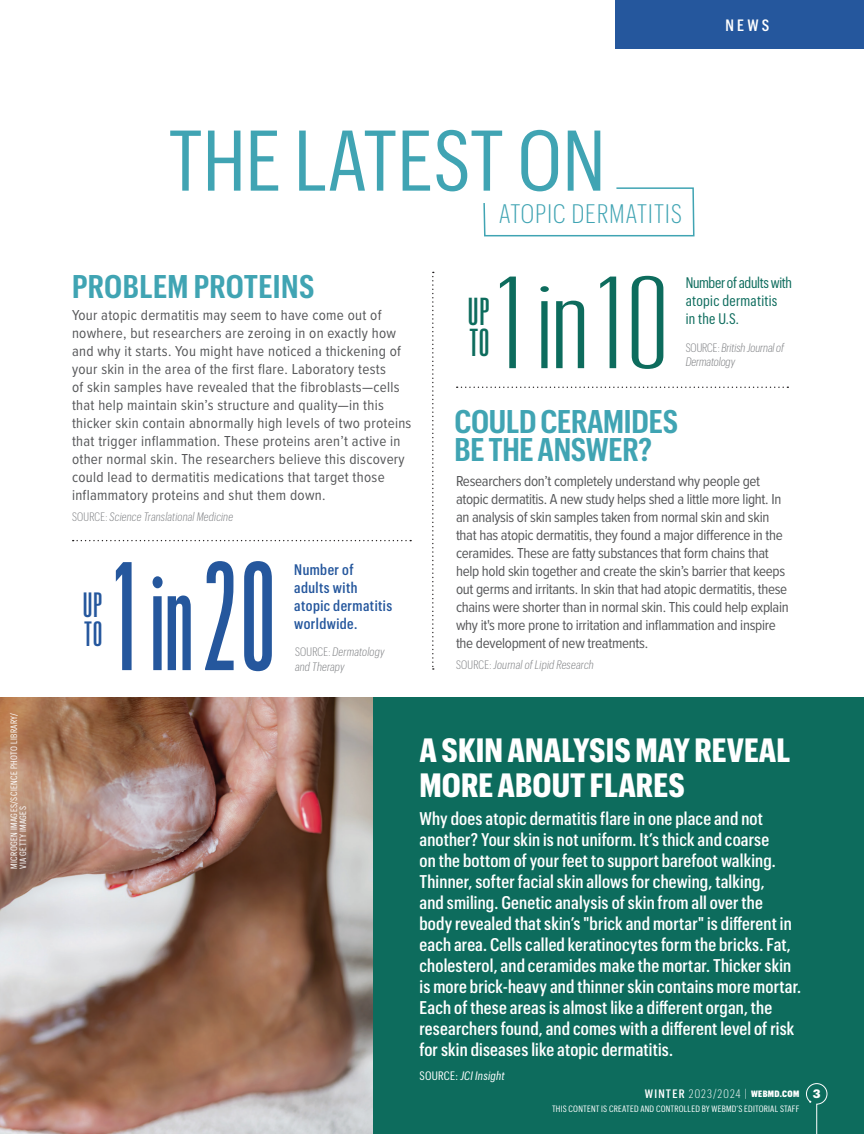
<style>
.page{position:relative;width:864px;height:1134px;background:#fff}
.page>*{position:absolute;margin:0;border:0;box-sizing:border-box;transform-origin:0 0}
.t1{font:500 151.05px "Graphik XXX Cond";color:#25579d;scale:.83 1}
.t2{font:300 128.1px "Graphik XXX Cond";color:#0d6c5d;scale:1.43 1}
.t3{font:84px "Graphik Cond";color:#40a4b3}
.t4{font:500 38.1px/31.5px "Graphik XXX Cond";color:#0d6c5d}
.t5{font:500 34.35px/28.3px "Graphik XXX Cond";color:#25579d}
.t6{font:700 33px/34.5px "Graphik Cond";color:#fff}
.t7{font:600 32.1px/28.5px "Graphik Cond";letter-spacing:-.01em;color:#40a4b3}
.t8{font:600 32.1px "Graphik Cond";letter-spacing:.01em;color:#40a4b3}
.t9{font:300 26.25px "Graphik Cond";letter-spacing:.045em;color:#40a4b3}
.t10{font:500 18px/21px "Graphik Cond";letter-spacing:.01em;color:#fff}
.t11{font:500 16.2px "Graphik Cond";color:#fff}
.t12{font:15px/18px "Proxima Nova Cond";letter-spacing:.02em;color:#57585a}
.t13{font:15px/18px "Proxima Nova Cond";letter-spacing:-.02em;color:#57585a}
.t14{font:500 15px/18px "Graphik Cond";letter-spacing:.03em;color:#25579d}
.t15{font:15px/18px "Graphik Cond";letter-spacing:.02em;color:#0d6c5d}
.t16{font:italic 300 12px/14.4px "Graphik Cond";letter-spacing:.02em;color:#808285}
.t17{font:italic 300 12px/14.4px "Graphik Cond";color:#808285}
.t18{font:300 12px "Graphik Cond";letter-spacing:.095em;color:#fff}
.t19{font:italic 12px "Graphik Cond";letter-spacing:.02em;color:#fff}
.t20{font:9px "Graphik Cond";letter-spacing:.02em;color:#fff}
.t21{font:9px/9px "Graphik Cond";letter-spacing:.04em;color:#fff}
.s1{font-style:normal}
.s2{font-size:141.3px}
.s3{font-weight:500}
.s4{font-weight:900;font-size:9px}
.s5{font-family:"Graphik";font-weight:700}
</style>
<div class="page">
<img style="left:0;top:697px;width:374px;height:437px">
<svg style="left:483px;top:187px;width:212px;height:50px"></svg>
<svg style="left:432px;top:272px;width:2px;height:398px"></svg>
<div style="left:374px;top:697px;width:490px;height:437px;background:#0d6c5d"></div>
<svg style="left:457px;top:387px;width:331px;height:1px"></svg>
<svg style="left:73px;top:540px;width:338px;height:1px"></svg>
<div style="left:616px;top:0;width:248px;height:49px;background:#25579d"></div>
<svg style="left:806px;top:1083px;width:22px;height:51px"></svg>
<p class="t21" style="left:9px;top:869px;width:157px;rotate:-90deg">MICROGEN IMAGES/SCIENCE PHOTO LIBRARY/<br>VIA GETTY IMAGES</p>
<h3 class="t3" style="left:168px;top:102px;width:439px">THE LATEST ON</h3>
<h3 class="t9" style="left:499px;top:196px;width:184px">ATOPIC DERMATITIS</h3>
<p class="t11" style="left:725px;top:14px;width:46px">NEWS</p>
<h3 class="t8" style="left:72px;top:264px;width:244px">PROBLEM PROTEINS</h3>
<p class="t12" style="left:72px;top:306px;width:341px">Your atopic dermatitis may seem to have come out of nowhere, but researchers are zeroing in on exactly how and why it starts. You might have noticed a thickening of your skin in the area of the first flare. Laboratory tests<br>of skin samples have revealed that the fibroblasts—cells that help maintain skin’s structure and quality—in this thicker skin contain abnormally high levels of two proteins that trigger inflammation. These proteins aren’t active in other normal skin. The researchers believe this discovery could lead to dermatitis medications that target those inflammatory proteins and shut them down.</p>
<p class="t16" style="left:72px;top:509px;width:163px"><span class="s1">SOURCE:</span> Science Translational Medicine</p>
<h3 class="t5" style="left:83px;top:590px;width:21px">UP<br>TO</h3>
<h1 class="t1" style="left:114px;top:526px;width:195px">1 <span class="s2">in</span> 20</h1>
<p class="t14" style="left:294px;top:559px;width:99px">Number of adults with atopic dermatitis worldwide.</p>
<p class="t16" style="left:295px;top:644px;width:91px"><span class="s1">SOURCE:</span> Dermatology and Therapy</p>
<h3 class="t4" style="left:468px;top:294px;width:23px">UP<br>TO</h3>
<h2 class="t2" style="left:497px;top:250px;width:121px">1 in 10</h2>
<p class="t15" style="left:686px;top:272px;width:108px">Number of adults with atopic dermatitis<br>in the U.S.</p>
<p class="t17" style="left:686px;top:339px;width:100px"><span class="s1">SOURCE:</span> British Journal of<br>Dermatology</p>
<h3 class="t7" style="left:454px;top:405px;width:225px">COULD CERAMIDES<br>BE THE ANSWER?</h3>
<p class="t13" style="left:456px;top:472px;width:334px">Researchers don’t completely understand why people get atopic dermatitis. A new study helps shed a little more light. In an analysis of skin samples taken from normal skin and skin that has atopic dermatitis, they found a major difference in the ceramides. These are fatty substances that form chains that help hold skin together and create the skin’s barrier that keeps out germs and irritants. In skin that had atopic dermatitis, these chains were shorter than in normal skin. This could help explain why it's more prone to irritation and inflammation and inspire the development of new treatments.</p>
<p class="t16" style="left:456px;top:657px;width:139px"><span class="s1">SOURCE:</span> Journal of Lipid Research</p>
<h3 class="t6" style="left:420px;top:730px;width:372px">A SKIN ANALYSIS MAY REVEAL<br>MORE ABOUT FLARES</h3>
<p class="t10" style="left:420px;top:807px;width:383px">Why does atopic dermatitis flare in one place and not another? Your skin is not uniform. It’s thick and coarse<br>on the bottom of your feet to support barefoot walking.<br>Thinner, softer facial skin allows for chewing, talking,<br>and smiling. Genetic analysis of skin from all over the<br>body revealed that skin’s "brick and mortar" is different in each area. Cells called keratinocytes form the bricks. Fat, cholesterol, and ceramides make the mortar. Thicker skin is more brick-heavy and thinner skin contains more mortar.<br>Each of these areas is almost like a different organ, the researchers found, and comes with a different level of risk for skin diseases like atopic dermatitis.</p>
<p class="t19" style="left:420px;top:1067px;width:87px"><span class="s1">SOURCE:</span> JCI Insight</p>
<p class="t18" style="left:645px;top:1086px;width:177px"><span class="s3">WINTER</span> 2023/2024 | <span class="s4">WEBMD.COM</span> <span class="s5">3</span></p>
<p class="t20" style="left:552px;top:1102px;width:249px">THIS CONTENT IS CREATED AND CONTROLLED BY WEBMD’S EDITORIAL STAFF</p>
</div>
